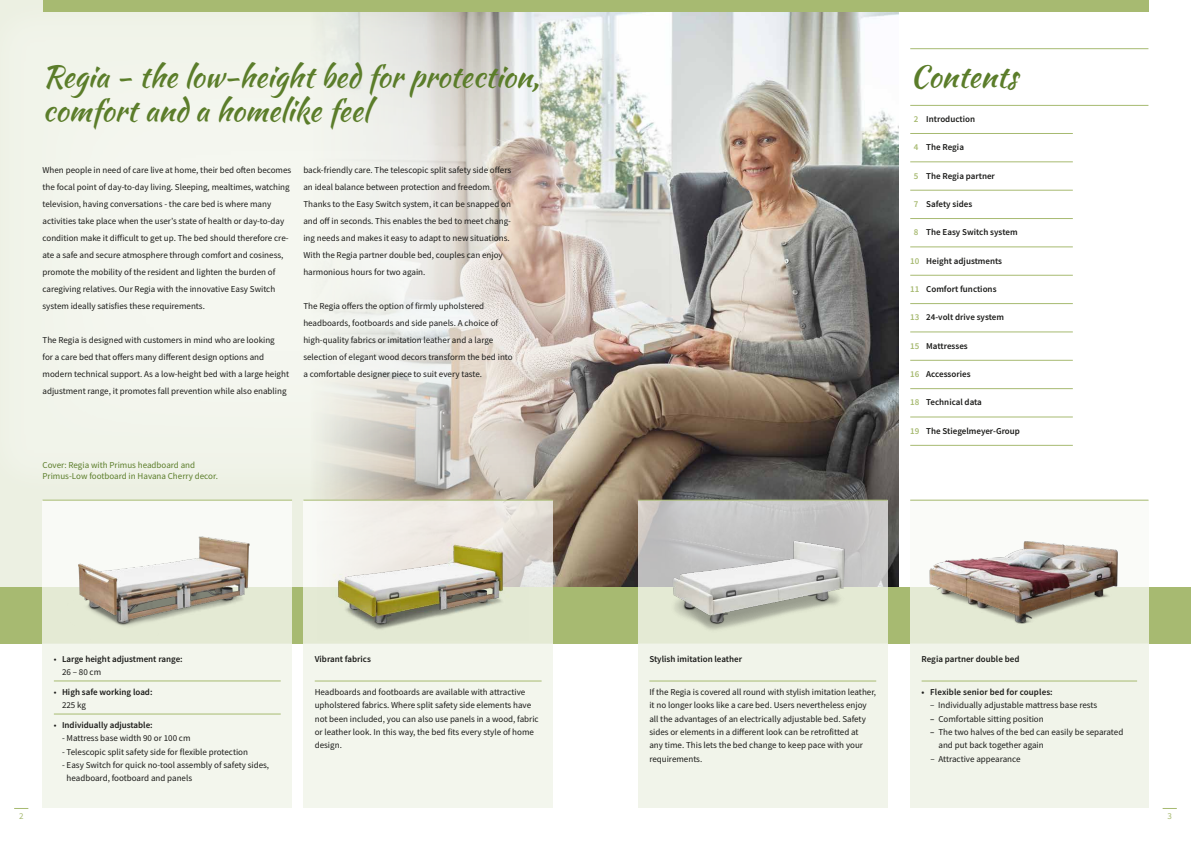
<style>
.page{position:relative;width:1191px;height:842px;background:#fff}
.page>*{position:absolute;margin:0;border:0;box-sizing:border-box;transform-origin:0 0}
.t1{font:30px/34px "Kaushan Script";color:#5b7d2a}
.t2{font:9px/17px "Source Sans Pro";color:#1a1a18}
.t3{font:600 9px/13.4px "Source Sans Pro";color:#1a1a18}
.t4{font:9px/11.3px "Source Sans Pro";color:#5b7d2a}
.t5{font:9px "Source Sans Pro";color:#a7ba71}
.s1{color:#a7ba71}
.s2{font-weight:400}
.s3{font-weight:600}
</style>
<div class="page">
<svg style="left:1162px;top:808px;width:14px;height:1px"></svg>
<svg style="left:14px;top:808px;width:14px;height:1px"></svg>
<img style="left:670px;top:11px;width:229px;height:576px">
<svg style="left:0;top:11px;width:670px;height:576px"></svg>
<div style="left:0;top:0;width:619px;height:500px;background:#fff;opacity:.58"></div>
<svg style="left:32px;top:48px;width:532px;height:398px;fill:#f2f4ec"></svg>
<div style="left:0;top:587px;width:1191px;height:56px;background:#a7ba71"></div>
<svg style="left:638px;top:501px;width:249px;height:142px;background:#cdcec9"></svg>
<svg style="left:303px;top:501px;width:250px;height:142px"></svg>
<svg style="left:43px;top:501px;width:249px;height:142px;fill:#f9faf6"></svg>
<hr style="left:910px;top:48px;width:238px;height:1px;background:#a7ba71">
<hr style="left:910px;top:105px;width:238px;height:1px;background:#a7ba71">
<div style="left:43px;top:0;width:1105px;height:11px;background:#a7ba71"></div>
<hr style="left:303px;top:500px;width:250px;height:1px;background:#a7ba71">
<hr style="left:638px;top:500px;width:249px;height:1px;background:#a7ba71">
<hr style="left:910px;top:500px;width:238px;height:1px;background:#a7ba71">
<hr style="left:43px;top:500px;width:249px;height:1px;background:#a7ba71">
<div style="left:910px;top:587px;width:238px;height:56px;background:#e4ead4"></div>
<img style="left:1125px;top:587px;width:12px;height:47px">
<img style="left:921px;top:541px;width:204px;height:93px">
<img style="left:55px;top:524px;width:215px;height:116px">
<img style="left:318px;top:522px;width:210px;height:119px">
<img style="left:856px;top:530px;width:14px;height:110px">
<img style="left:654px;top:530px;width:202px;height:110px">
<div style="left:910px;top:643px;width:238px;height:165px;background:#f1f4ea"></div>
<div style="left:303px;top:643px;width:250px;height:165px;background:#f3f6ed"></div>
<div style="left:638px;top:643px;width:249px;height:165px;background:#f1f4ea"></div>
<div style="left:43px;top:643px;width:249px;height:165px;background:#f3f6ed"></div>
<hr style="left:315px;top:681px;width:226px;height:1px;background:#a7ba71">
<hr style="left:649px;top:681px;width:227px;height:1px;background:#a7ba71">
<hr style="left:54px;top:681px;width:227px;height:1px;background:#a7ba71">
<hr style="left:54px;top:714px;width:227px;height:1px;background:#a7ba71">
<hr style="left:910px;top:133px;width:162px;height:1px;background:#a7ba71">
<hr style="left:910px;top:162px;width:162px;height:1px;background:#a7ba71">
<hr style="left:910px;top:190px;width:162px;height:1px;background:#a7ba71">
<hr style="left:910px;top:218px;width:162px;height:1px;background:#a7ba71">
<hr style="left:910px;top:247px;width:162px;height:1px;background:#a7ba71">
<hr style="left:910px;top:275px;width:162px;height:1px;background:#a7ba71">
<hr style="left:910px;top:303px;width:162px;height:1px;background:#a7ba71">
<hr style="left:910px;top:332px;width:162px;height:1px;background:#a7ba71">
<hr style="left:910px;top:360px;width:162px;height:1px;background:#a7ba71">
<hr style="left:910px;top:388px;width:162px;height:1px;background:#a7ba71">
<hr style="left:910px;top:417px;width:162px;height:1px;background:#a7ba71">
<hr style="left:910px;top:445px;width:162px;height:1px;background:#a7ba71">
<hr style="left:921px;top:681px;width:216px;height:1px;background:#a7ba71">
<h1 class="t1" style="left:43px;top:59px;width:498px">Regia - the low-height bed for protection, comfort and a homelike feel</h1>
<h1 class="t1" style="left:910px;top:59px;width:109px">Contents</h1>
<p class="t3" style="left:914px;top:112px;width:63px"><span class="s1">2</span> Introduction</p>
<p class="t3" style="left:914px;top:140px;width:52px"><span class="s1">4</span> The Regia</p>
<p class="t3" style="left:914px;top:169px;width:83px"><span class="s1">5</span> The Regia partner</p>
<p class="t3" style="left:914px;top:197px;width:60px"><span class="s1">7</span> Safety sides</p>
<p class="t3" style="left:914px;top:226px;width:105px"><span class="s1">8</span> The Easy Switch system</p>
<p class="t3" style="left:910px;top:254px;width:93px"><span class="s1">10</span> Height adjustments</p>
<p class="t3" style="left:910px;top:282px;width:88px"><span class="s1">11</span> Comfort functions</p>
<p class="t3" style="left:910px;top:311px;width:95px"><span class="s1">13</span> 24-volt drive system</p>
<p class="t3" style="left:910px;top:339px;width:59px"><span class="s1">15</span> Mattresses</p>
<p class="t3" style="left:910px;top:367px;width:62px"><span class="s1">16</span> Accessories</p>
<p class="t3" style="left:910px;top:396px;width:73px"><span class="s1">18</span> Technical data</p>
<p class="t3" style="left:910px;top:424px;width:111px"><span class="s1">19</span> The Stiegelmeyer-Group</p>
<p class="t2" style="left:303px;top:161px;width:209px">back-friendly care. The telescopic split safety side offers an ideal balance between protection and freedom.<br>Thanks to the Easy Switch system, it can be snapped on and off in seconds. This enables the bed to meet chang&shy;ing needs and makes it easy to adapt to new situations.<br>With the Regia partner double bed, couples can enjoy harmonious hours for two again.</p>
<p class="t2" style="left:303px;top:297px;width:211px">The Regia offers the option of firmly upholstered headboards, footboards and side panels. A choice of high-quality fabrics or imitation leather and a large selection of elegant wood decors transform the bed into a comfortable designer piece to suit every taste.</p>
<p class="t2" style="left:43px;top:161px;width:250px">When people in need of care live at home, their bed often becomes the focal point of day-to-day living. Sleeping, mealtimes, watching television, having conversations - the care bed is where many activities take place when the user’s state of health or day-to-day condition make it difficult to get up. The bed should therefore cre&shy;ate a safe and secure atmosphere through comfort and cosiness, promote the mobility of the resident and lighten the burden of caregiving relatives. Our Regia with the innovative Easy Switch system ideally satisfies these requirements.</p>
<p class="t2" style="left:43px;top:332px;width:248px">The Regia is designed with customers in mind who are looking<br>for a care bed that offers many different design options and modern technical support. As a low-height bed with a large height adjustment range, it promotes fall prevention while also enabling</p>
<p class="t4" style="left:43px;top:459px;width:177px">Cover: Regia with Primus headboard and<br>Primus-Low footboard in Havana Cherry decor.</p>
<p class="t3" style="left:62px;top:652px;width:122px;text-indent:-8px"><span class="s2">•</span> Large height adjustment range:<br><span class="s2">26 – 80 cm</span></p>
<p class="t3" style="left:62px;top:685px;width:92px;text-indent:-8px"><span class="s2">•</span> High safe working load:<br><span class="s2">225 kg</span></p>
<p class="t3" style="left:54px;top:718px;width:100px"><span class="s2">•</span> Individually adjustable:</p>
<p class="t2" style="left:62px;top:730px;width:130px">- Mattress base width 90 or 100 cm</p>
<p class="t2" style="left:62px;top:743px;width:187px">- Telescopic split safety side for flexible protection</p>
<p class="t2" style="left:67px;top:758px;width:204px;line-height:13.4px;text-indent:-5px">- Easy Switch for quick no-tool assembly of safety sides, headboard, footboard and panels</p>
<p class="t3" style="left:315px;top:652px;width:58px">Vibrant fabrics</p>
<p class="t2" style="left:315px;top:685px;width:225px;line-height:13.4px">Headboards and footboards are available with attractive upholstered fabrics. Where split safety side elements have not been included, you can also use panels in a wood, fabric or leather look. In this way, the bed fits every style of home design.</p>
<p class="t3" style="left:649px;top:652px;width:94px">Stylish imitation leather</p>
<p class="t2" style="left:649px;top:685px;width:228px;line-height:13.4px">If the Regia is covered all round with stylish imitation leather, it no longer looks like a care bed. Users nevertheless enjoy all the advantages of an electrically adjustable bed. Safety sides or elements in a different look can be retrofitted at<br>any time. This lets the bed change to keep pace with your requirements.</p>
<p class="t3" style="left:921px;top:652px;width:99px">Regia partner double bed</p>
<p class="t3" style="left:921px;top:685px;width:133px">• Flexible senior bed for couples:</p>
<p class="t2" style="left:930px;top:697px;width:168px">– Individually adjustable mattress base rests</p>
<p class="t2" style="left:930px;top:710px;width:115px"><span class="s3">–</span> Comfortable sitting position</p>
<p class="t2" style="left:938px;top:725px;width:186px;line-height:13.4px;text-indent:-8px"><span class="s3">–</span> The two halves of the bed can easily be separated and put back together again</p>
<p class="t2" style="left:930px;top:750px;width:91px">– Attractive appearance</p>
<p class="t5" style="left:19px;top:811px;width:6px">2</p>
<p class="t5" style="left:1167px;top:811px;width:6px">3</p>
</div>
